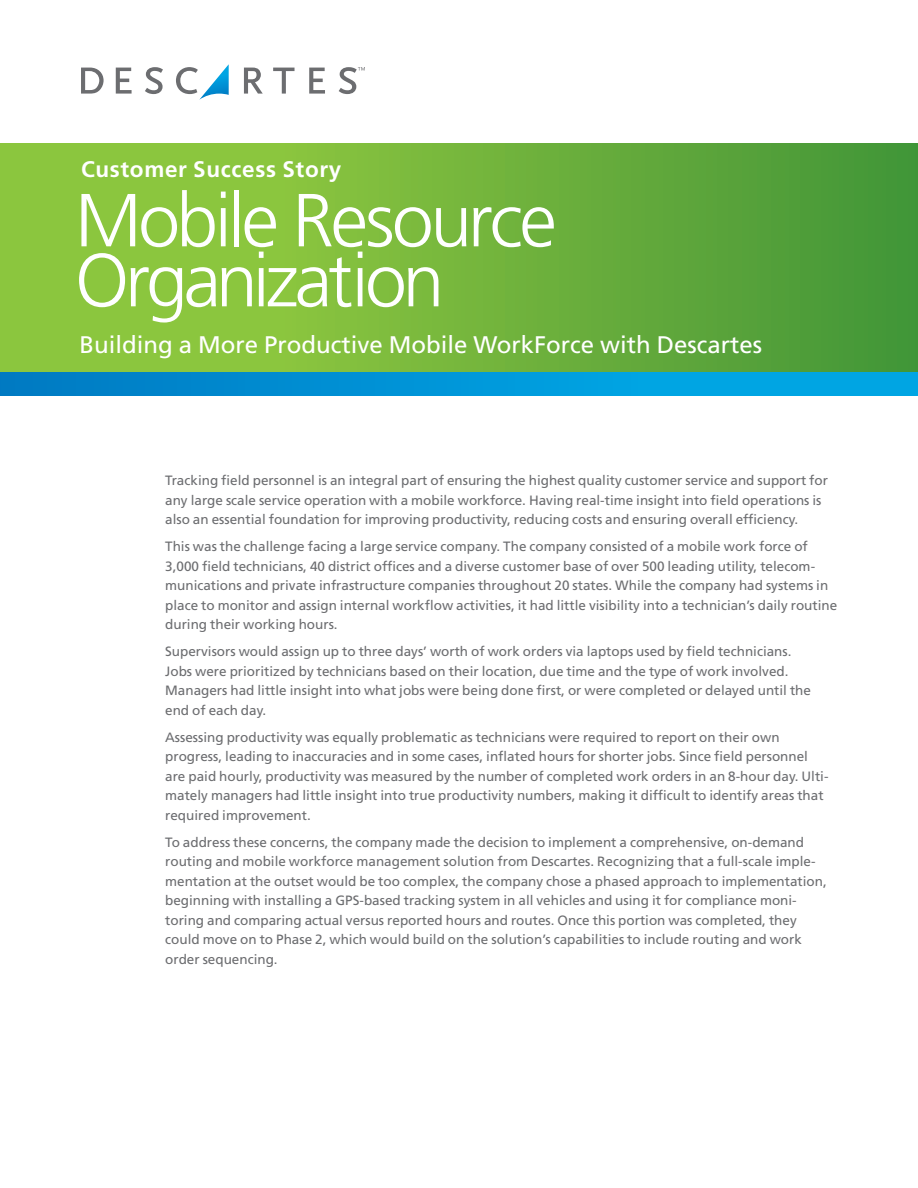
<style>
.page{position:relative;width:918px;height:1188px;background:#fff}
.page>*{position:absolute;margin:0;border:0;box-sizing:border-box;transform-origin:0 0}
.Product_Name{font:300 81px/70.5px "Frutiger LT Std";letter-spacing:-.04em;color:#fff}
.Company_Name{font:300 75px/60px "Frutiger LT Std";letter-spacing:-.045em;color:#fff}
.Body_Copy{font:24px "Frutiger LT Std";color:#fff}
.Body_Copy-2{font:700 22.5px "Frutiger LT Std";letter-spacing:.03em;color:#fff}
.t1{font:13.5px/19.5px "Frutiger LT Std";color:#6c6d70}
</style>
<div class="page">
<svg style="left:81px;top:68px;width:23px;height:26px"></svg>
<svg style="left:116px;top:68px;width:16px;height:26px"></svg>
<svg style="left:145px;top:67px;width:18px;height:27px"></svg>
<svg style="left:244px;top:68px;width:19px;height:26px"></svg>
<svg style="left:273px;top:68px;width:22px;height:26px"></svg>
<svg style="left:309px;top:68px;width:16px;height:26px"></svg>
<svg style="left:339px;top:67px;width:26px;height:27px"></svg>
<svg style="left:176px;top:64px;width:53px;height:36px"></svg>
<div style="left:0;top:372px;width:918px;height:23px;background:linear-gradient(to right,#007dc5,#00aeea)"></div>
<div style="left:0;top:143px;width:918px;height:229px;background:linear-gradient(to right,#9bd03f,#499939)"></div>
<p class="Body_Copy-2" style="left:81px;top:156px;width:262px">Customer Success Story</p>
<p class="Company_Name" style="left:75px;top:192px;width:483px">Mobile Resource<br>Organization</p>
<p class="Body_Copy" style="left:80px;top:331px;width:684px">Building a More Productive Mobile WorkForce with Descartes</p>
<p class="Body_Copy-2" style="left:80px;top:166px;width:194px">Industry Solution</p>
<p class="Product_Name" style="left:75px;top:204px;width:634px">Descartes for Ocean<br>Carriers</p>
<p class="t1" style="left:165px;top:471px;width:664px">Tracking field personnel is an integral part of ensuring the highest quality customer service and support for any large scale service operation with a mobile workforce. Having real-time insight into field operations is also an essential foundation for improving productivity, reducing costs and ensuring overall efficiency.</p>
<p class="t1" style="left:165px;top:537px;width:674px">This was the challenge facing a large service company. The company consisted of a mobile work force of 3,000 field technicians, 40 district offices and a diverse customer base of over 500 leading utility, telecom&shy;munications and private infrastructure companies throughout 20 states. While the company had systems in place to monitor and assign internal workflow activities, it had little visibility into a technician’s daily routine during their working hours.</p>
<p class="t1" style="left:165px;top:642px;width:647px">Supervisors would assign up to three days’ worth of work orders via laptops used by field technicians.<br>Jobs were prioritized by technicians based on their location, due time and the type of work involved.<br>Managers had little insight into what jobs were being done first, or were completed or delayed until the end of each day.</p>
<p class="t1" style="left:165px;top:727px;width:665px">Assessing productivity was equally problematic as technicians were required to report on their own progress, leading to inaccuracies and in some cases, inflated hours for shorter jobs. Since field personnel are paid hourly, productivity was measured by the number of completed work orders in an 8-hour day. Ulti&shy;mately managers had little insight into true productivity numbers, making it difficult to identify areas that required improvement.</p>
<p class="t1" style="left:165px;top:832px;width:663px">To address these concerns, the company made the decision to implement a comprehensive, on-demand routing and mobile workforce management solution from Descartes. Recognizing that a full-scale imple&shy;mentation at the outset would be too complex, the company chose a phased approach to implementation, beginning with installing a GPS-based tracking system in all vehicles and using it for compliance moni&shy;toring and comparing actual versus reported hours and routes. Once this portion was completed, they could move on to Phase 2, which would build on the solution’s capabilities to include routing and work order sequencing.</p>
</div>
